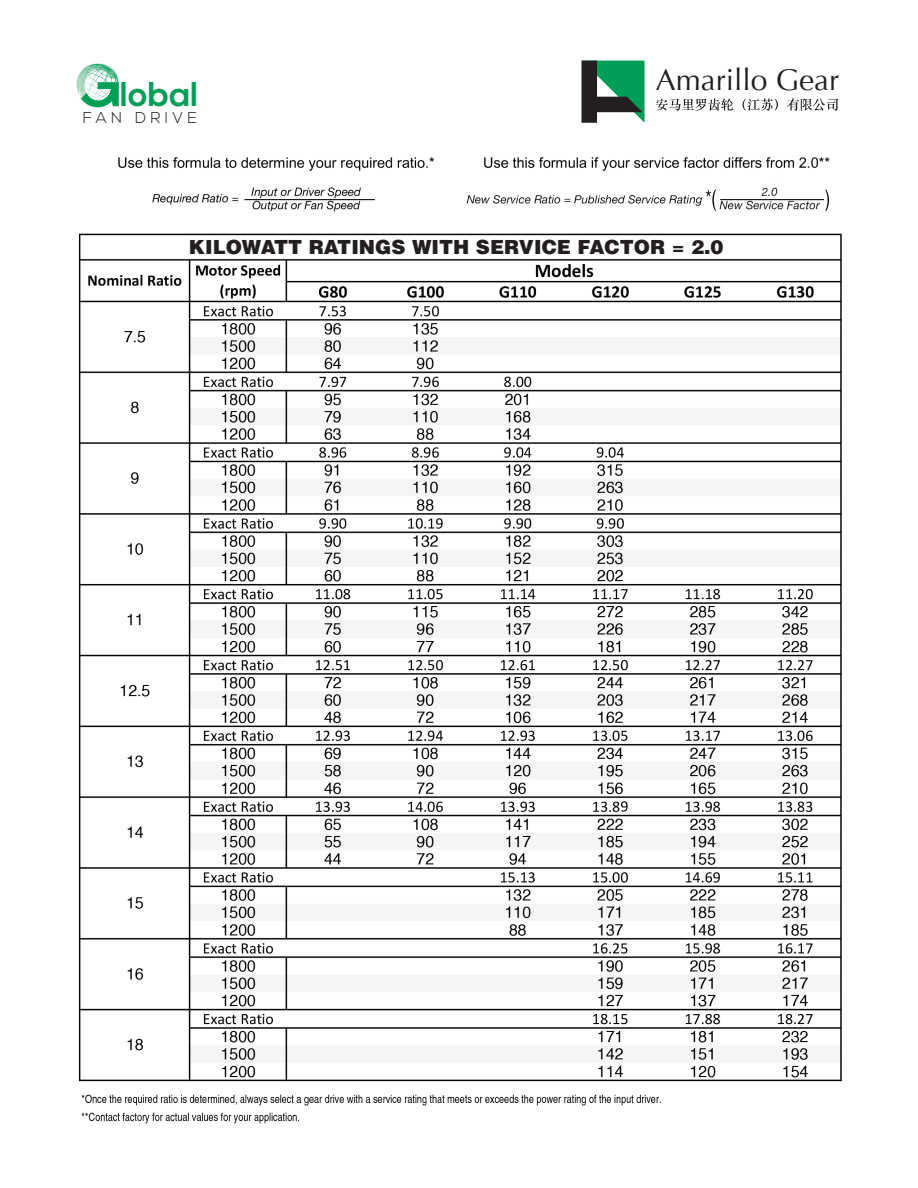
<style>
.page{position:relative;width:918px;height:1188px;background:#fff}
.page>*{position:absolute;margin:0;border:0;box-sizing:border-box;transform-origin:0 0}
.t1{font:700 34.5px "Nexa";color:#009e57}
.t2{font:30px "Optima";color:#231f20}
.t3{font:900 19.5px "Helvetica";color:#231f20}
.t4{font:300 15.6px "Nexa";letter-spacing:.275em;color:#231f20}
</style>
<div class="page">
<img style="left:78px;top:157px;width:764px;height:967px">
<svg style="left:76px;top:64px;width:43px;height:43px"></svg>
<div style="left:196px;top:237px;width:519px;height:20px;background:#fff"></div>
<svg style="left:581px;top:61px;width:64px;height:62px"></svg>
<svg style="left:656px;top:98px;width:182px;height:13px"></svg>
<p class="t1" style="left:120px;top:74px;width:80px">lobal</p>
<p class="t4" style="left:83px;top:108px;width:116px">FAN DRIVE</p>
<p class="t2" style="left:656px;top:62px;width:185px">Amarillo Gear</p>
<p class="t3" style="left:189px;top:235px;width:536px">KILOWATT RATINGS WITH SERVICE FACTOR = 2.0</p>
</div>
